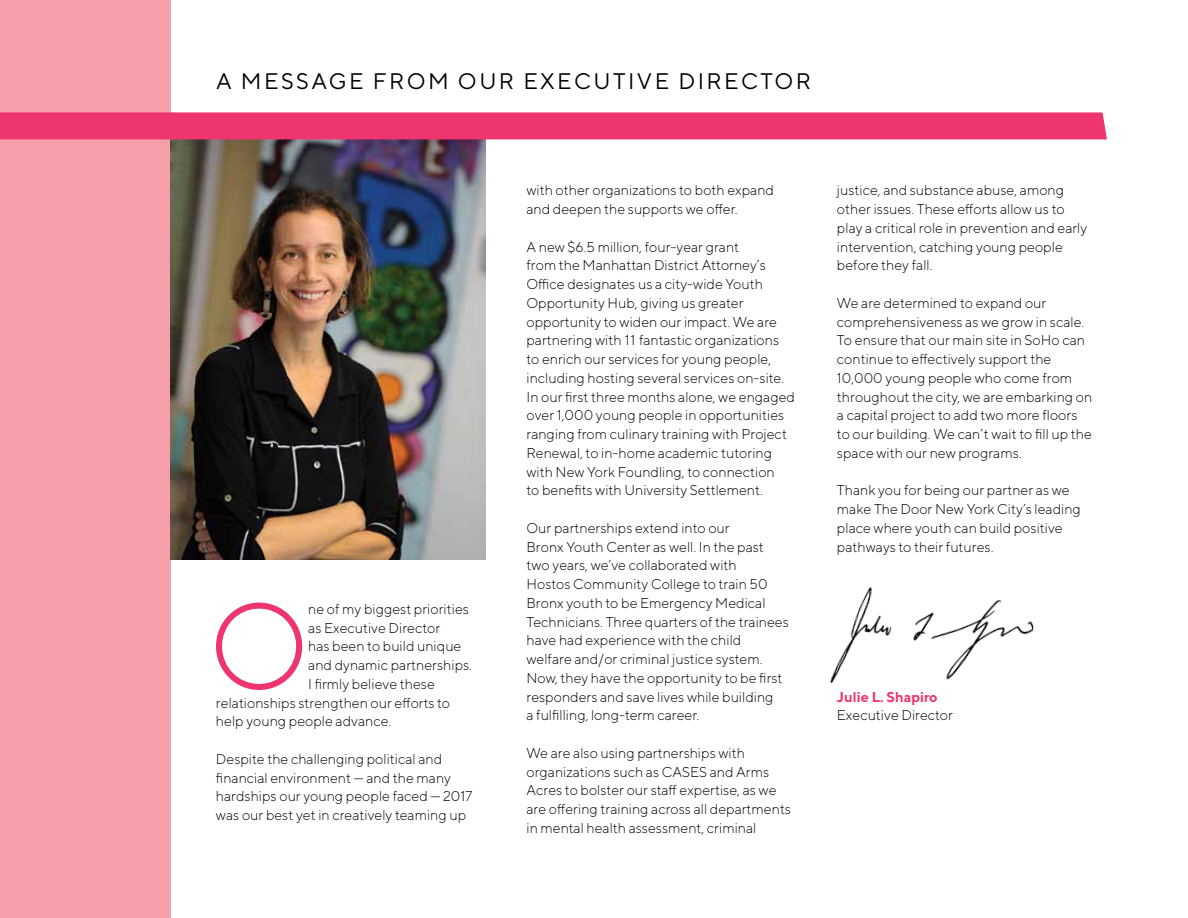
<style>
.page{position:relative;width:1188px;height:918px;background:#fff}
.page>*{position:absolute;margin:0;border:0;box-sizing:border-box;transform-origin:0 0}
.t1{font:300 121.35px "TT Norms";color:#ee356f}
.t2{font:22.5px "TT Norms";letter-spacing:.11em;color:#000}
.t3{font:300 14.25px/18.8px "TT Norms";color:#000}
.t4{font:700 14.25px "TT Norms";color:#ee356f}
</style>
<div class="page">
<img style="left:830px;top:587px;width:204px;height:97px">
<div style="left:0;top:0;width:171px;height:918px;background:#f69fab"></div>
<img style="left:171px;top:139px;width:315px;height:421px">
<div style="left:0;top:112px;width:1107px;height:27px;background:#ee356f"></div>
<h2 class="t2" style="left:216px;top:67px;width:597px">A MESSAGE FROM OUR EXECUTIVE DIRECTOR</h2>
<h1 class="t1" style="left:209px;top:572px;width:102px">O</h1>
<p class="t3" style="left:308px;top:599px;width:162px">ne of my biggest priorities</p>
<p class="t3" style="left:308px;top:618px;width:133px">as Executive Director</p>
<p class="t3" style="left:308px;top:637px;width:155px">has been to build unique</p>
<p class="t3" style="left:308px;top:655px;width:165px">and dynamic partnerships.</p>
<p class="t3" style="left:308px;top:674px;width:128px">I firmly believe these</p>
<p class="t3" style="left:216px;top:693px;width:236px">relationships strengthen our efforts to</p>
<p class="t3" style="left:216px;top:712px;width:177px">help young people advance.</p>
<p class="t3" style="left:216px;top:749px;width:258px">Despite the challenging political and financial environment — and the many hardships our young people faced — 2017 was our best yet in creatively teaming up</p>
<p class="t3" style="left:526px;top:181px;width:249px">with other organizations to both expand and deepen the supports we offer.</p>
<p class="t3" style="left:526px;top:237px;width:270px">A new $6.5 million, four-year grant<br>from the Manhattan District Attorney’s Office designates us a city-wide Youth Opportunity Hub, giving us greater opportunity to widen our impact. We are partnering with 11 fantastic organizations to enrich our services for young people, including hosting several services on-site.<br>In our first three months alone, we engaged over 1,000 young people in opportunities ranging from culinary training with Project Renewal, to in-home academic tutoring with New York Foundling, to connection<br>to benefits with University Settlement.</p>
<p class="t3" style="left:526px;top:518px;width:264px">Our partnerships extend into our<br>Bronx Youth Center as well. In the past two years, we’ve collaborated with<br>Hostos Community College to train 50<br>Bronx youth to be Emergency Medical Technicians. Three quarters of the trainees have had experience with the child welfare and/or criminal justice system.<br>Now, they have the opportunity to be first responders and save lives while building<br>a fulfilling, long-term career.</p>
<p class="t3" style="left:526px;top:743px;width:266px">We are also using partnerships with organizations such as CASES and Arms Acres to bolster our staff expertise, as we are offering training across all departments in mental health assessment, criminal</p>
<p class="t3" style="left:837px;top:181px;width:252px">justice, and substance abuse, among other issues. These efforts allow us to play a critical role in prevention and early intervention, catching young people before they fall.</p>
<p class="t3" style="left:837px;top:293px;width:257px">We are determined to expand our comprehensiveness as we grow in scale.<br>To ensure that our main site in SoHo can continue to effectively support the 10,000 young people who come from throughout the city, we are embarking on a capital project to add two more floors to our building. We can’t wait to fill up the space with our new programs.</p>
<p class="t3" style="left:837px;top:481px;width:245px">Thank you for being our partner as we make The Door New York City’s leading place where youth can build positive pathways to their futures.</p>
<p class="t4" style="left:837px;top:688px;width:102px">Julie L. Shapiro</p>
<p class="t3" style="left:837px;top:706px;width:118px">Executive Director</p>
</div>
